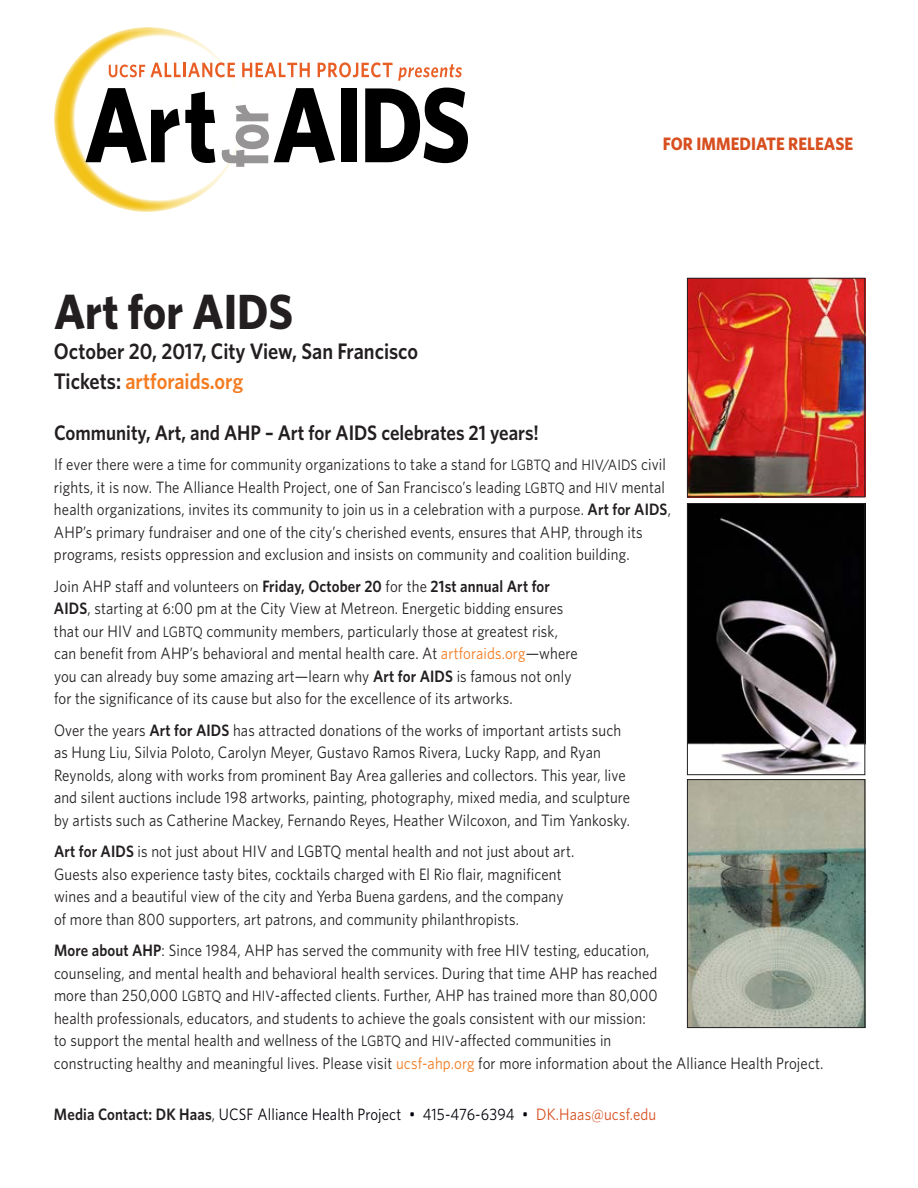
<style>
.page{position:relative;width:918px;height:1188px;background:#fff}
.page>*{position:absolute;margin:0;border:0;box-sizing:border-box;transform-origin:0 0}
.t1{font:700 49.5px "Whitney";color:#231f20;scale:.9 1}
.t2{font:600 22.5px/30px "Whitney";color:#231f20;scale:.9 1}
.t3{font:600 21px "Whitney";color:#231f20;scale:.9 1}
.t4{font:700 18px "Whitney";color:#d84f1f;scale:.91 1}
.t5{font:16.5px/22.5px "Whitney";letter-spacing:.01em;color:#231f20;scale:.9 1}
.t6{font:16.5px "Whitney";letter-spacing:.01em;color:#000009;scale:.9 1}
.s1{color:#f47b20}
.s2{font-size:15px}
.s3{font-weight:600}
.s4{font-weight:600;color:#231f20}
.s5{color:#231f20}
.s6{color:#d84f1f}
</style>
<div class="page">
<img style="left:689px;top:781px;width:174px;height:245px">
<div style="left:687px;top:779px;width:178px;height:249px;border:1px solid #231f20"></div>
<img style="left:689px;top:505px;width:174px;height:268px">
<div style="left:687px;top:503px;width:178px;height:272px;border:1px solid #231f20"></div>
<img style="left:689px;top:280px;width:174px;height:215px">
<div style="left:687px;top:278px;width:178px;height:219px;border:1px solid #231f20"></div>
<svg style="left:54px;top:27px;width:414px;height:185px"></svg>
<p class="t4" style="left:663px;top:132px;width:211px">FOR IMMEDIATE RELEASE</p>
<h1 class="t1" style="left:54px;top:279px;width:267px">Art for AIDS</h1>
<h2 class="t2" style="left:54px;top:336px;width:406px">October 20, 2017, City View, San Francisco<br>Tickets: <span class="s1">artforaids.org</span></h2>
<p class="t3" style="left:54px;top:419px;width:540px">Community, Art, and AHP – Art for AIDS celebrates 21 years!</p>
<p class="t5" style="left:54px;top:453px;width:687px">If ever there were a time for community organizations to take a stand for <span class="s2">LGBTQ</span> and <span class="s2">HIV/AIDS</span> civil rights, it is now. The Alliance Health Project, one of San Francisco’s leading <span class="s2">LGBTQ</span> and <span class="s2">HIV</span> mental health organizations, invites its community to join us in a celebration with a purpose. <span class="s3">Art for AIDS</span>, AHP’s primary fundraiser and one of the city’s cherished events, ensures that AHP, through its programs, resists oppression and exclusion and insists on community and coalition building.</p>
<p class="t5" style="left:54px;top:575px;width:584px">Join AHP staff and volunteers on <span class="s3">Friday, October 20</span> for the <span class="s3">21st annual Art for AIDS</span>, starting at 6:00 pm at the City View at Metreon. Energetic bidding ensures that our HIV and <span class="s2">LGBTQ</span> community members, particularly those at greatest risk, can benefit from AHP’s behavioral and mental health care. At <span class="s1">artforaids.org</span>—where you can already buy some amazing art—learn why <span class="s3">Art for AIDS</span> is famous not only for the significance of its cause but also for the excellence of its artworks.</p>
<p class="t5" style="left:54px;top:719px;width:642px">Over the years <span class="s3">Art for AIDS</span> has attracted donations of the works of important artists such as Hung Liu, Silvia Poloto, Carolyn Meyer, Gustavo Ramos Rivera, Lucky Rapp, and Ryan Reynolds, along with works from prominent Bay Area galleries and collectors. This year, live and silent auctions include 198 artworks, painting, photography, mixed media, and sculpture by artists such as Catherine Mackey, Fernando Reyes, Heather Wilcoxon, and Tim Yankosky.</p>
<p class="t5" style="left:54px;top:840px;width:580px"><span class="s3">Art for AIDS</span> is not just about HIV and LGBTQ mental health and not just about art.<br>Guests also experience tasty bites, cocktails charged with El Rio flair, magnificent wines and a beautiful view of the city and Yerba Buena gardens, and the company of more than 800 supporters, art patrons, and community philanthropists.</p>
<p class="t5" style="left:54px;top:939px;width:856px"><span class="s3">More about AHP</span>: Since 1984, AHP has served the community with free HIV testing, education,<br>counseling, and mental health and behavioral health services. During that time AHP has reached<br>more than 250,000 <span class="s2">LGBTQ</span> and <span class="s2">HIV</span>-affected clients. Further, AHP has trained more than 80,000<br>health professionals, educators, and students to achieve the goals consistent with our mission:<br>to support the mental health and wellness of the <span class="s2">LGBTQ</span> and <span class="s2">HIV</span>-affected communities in<br>constructing healthy and meaningful lives. Please visit <span class="s1">ucsf-ahp.org</span> for more information about the Alliance Health Project.</p>
<p class="t6" style="left:54px;top:1103px;width:671px"><span class="s4">Media Contact: DK Haas</span><span class="s5">,</span> UCSF Alliance Health Project • 415-476-6394 • <span class="s6">DK.Haas@ucsf.edu</span></p>
</div>
